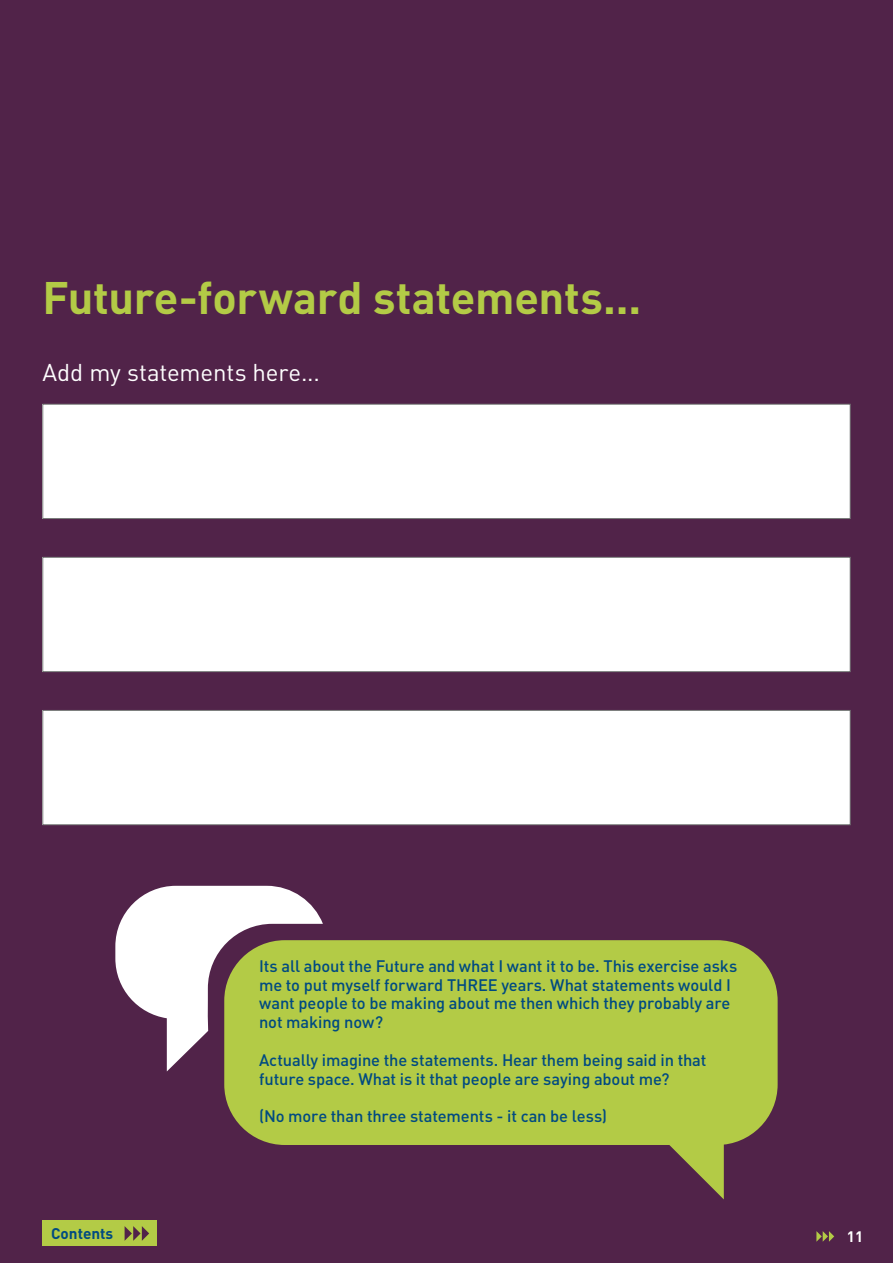
<style>
.page{position:relative;width:893px;height:1263px;background:#512349}
.page>*{position:absolute;margin:0;border:0;box-sizing:border-box;transform-origin:0 0}
.t1{font:700 45px "DIN";letter-spacing:-.005em;color:#b3cb46}
.t2{font:24px "DIN";letter-spacing:-.005em;color:#fff}
.t3{font:500 16.5px/18.9px "DIN";letter-spacing:-.01em;color:#004a81}
.t4{font:700 15.3px "DIN Pro";color:#004a81}
.t5{font:15px "DIN";color:#fff}
.s1{font-family:"DIN"}
.s2{font-family:"DIN Pro";font-weight:700}
</style>
<div class="page">
<svg style="left:816px;top:1231px;width:18px;height:11px"></svg>
<div style="left:43px;top:1221px;width:114px;height:25px;background:#b3cb46"></div>
<svg style="left:125px;top:1226px;width:24px;height:15px"></svg>
<div style="left:43px;top:404px;width:807px;height:114px;background:#fff"></div>
<div style="left:43px;top:404px;width:807px;height:115px;border:1px solid #757776"></div>
<div style="left:43px;top:557px;width:807px;height:115px;background:#fff"></div>
<div style="left:43px;top:557px;width:807px;height:115px;border:1px solid #757776"></div>
<div style="left:43px;top:710px;width:807px;height:115px;background:#fff"></div>
<div style="left:43px;top:710px;width:807px;height:115px;border:1px solid #757776"></div>
<svg style="left:669px;top:1145px;width:55px;height:54px"></svg>
<div style="left:224px;top:940px;width:554px;height:205px;background:#b3cb46;border-radius:61px"></div>
<svg style="left:115px;top:886px;width:208px;height:185px"></svg>
<p class="t1" style="left:43px;top:268px;width:600px">Future-forward statements...</p>
<p class="t2" style="left:43px;top:357px;width:279px">Add my statements here...</p>
<p class="t3" style="left:259px;top:956px;width:480px">Its all about the Future and what I want it to be. This exercise asks me to put myself forward THREE years. What statements would I want people to be making about me then which they probably are not making now?</p>
<p class="t3" style="left:259px;top:1050px;width:449px">Actually imagine the statements. Hear them being said in that future space. What is it that people are saying about me?</p>
<p class="t3" style="left:259px;top:1106px;width:349px">(No more than three statements - it can be less)</p>
<p class="t4" style="left:51px;top:1220px;width:64px"><span class="s1">Co</span>ntents</p>
<p class="t5" style="left:847px;top:1227px;width:19px"><span class="s2">1</span>11</p>
</div>
